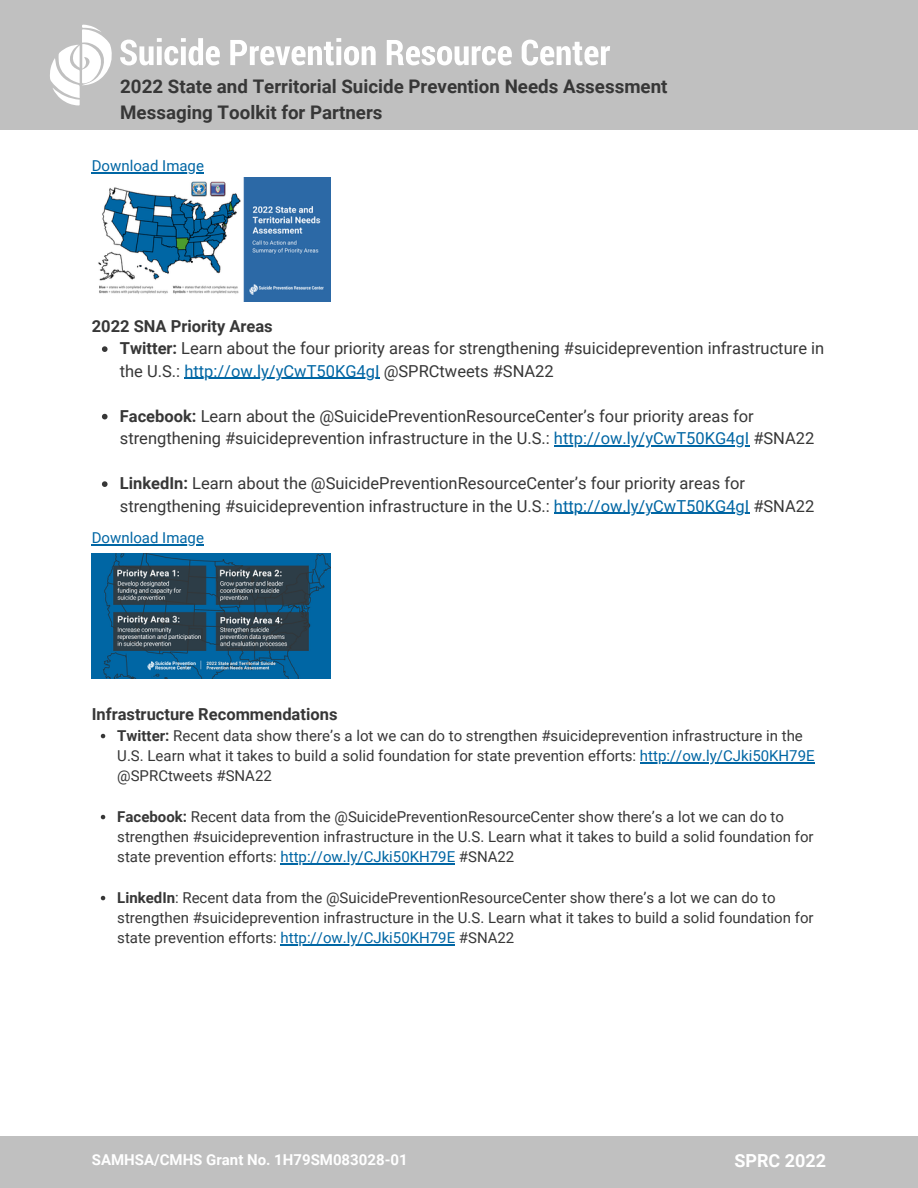
<style>
.page{position:relative;width:918px;height:1188px;background:#fff}
.page>*{position:absolute;margin:0;border:0;box-sizing:border-box;transform-origin:0 0}
.t1{font:700 18.75px/25.8px "Roboto";color:#373737}
.t2{font:700 18px "Roboto";color:#fff}
.t3{font:16.5px/22.5px "Roboto";color:#373737}
.t4{font:700 16.5px "Roboto";color:#373737}
.t5{font:15px/20.2px "Roboto";color:#373737}
.t6{font:700 15px "Roboto";color:#fff}
.t7{font:15px "Roboto";color:#0066a4}
.s1{font-weight:700}
.s2{color:#0066a4}
</style>
<div class="page">
<div style="left:0;top:0;width:918px;height:129px;background:#c0c0c0"></div>
<div style="left:0;top:1137px;width:918px;height:51px;background:#c0c0c0"></div>
<svg style="left:50px;top:25px;width:62px;height:81px"></svg>
<svg style="left:120px;top:38px;width:100px;height:28px"></svg>
<svg style="left:230px;top:38px;width:146px;height:28px"></svg>
<svg style="left:387px;top:40px;width:125px;height:25px"></svg>
<svg style="left:522px;top:40px;width:88px;height:26px"></svg>
<img style="left:98px;top:177px;width:232px;height:125px">
<img style="left:92px;top:554px;width:238px;height:125px">
<hr style="left:92px;top:172px;width:112px;height:1px;background:#0066a4">
<svg style="left:102px;top:346px;width:6px;height:6px"></svg>
<hr style="left:184px;top:378px;width:196px;height:1px;background:#0066a4">
<svg style="left:102px;top:414px;width:6px;height:5px"></svg>
<hr style="left:554px;top:445px;width:195px;height:1px;background:#0066a4">
<svg style="left:102px;top:481px;width:6px;height:6px"></svg>
<hr style="left:554px;top:513px;width:195px;height:1px;background:#0066a4">
<hr style="left:92px;top:545px;width:112px;height:1px;background:#0066a4">
<svg style="left:101px;top:734px;width:4px;height:4px"></svg>
<hr style="left:640px;top:762px;width:175px;height:1px;background:#0066a4">
<svg style="left:101px;top:815px;width:4px;height:4px"></svg>
<hr style="left:281px;top:863px;width:174px;height:1px;background:#0066a4">
<svg style="left:101px;top:896px;width:4px;height:4px"></svg>
<hr style="left:281px;top:944px;width:174px;height:1px;background:#0066a4">
<p class="t1" style="left:120px;top:73px;width:549px">2022 State and Territorial Suicide Prevention Needs Assessment<br>Messaging Toolkit for Partners</p>
<p class="t7" style="left:92px;top:157px;width:114px">Download Image</p>
<p class="t4" style="left:92px;top:316px;width:182px">2022 SNA Priority Areas</p>
<p class="t3" style="left:120px;top:337px;width:706px"><span class="s1">Twitter:</span> Learn about the four priority areas for strengthening #suicideprevention infrastructure in the U.S.: <span class="s2">http://ow.ly/yCwT50KG4gI</span> @SPRCtweets #SNA22</p>
<p class="t3" style="left:120px;top:405px;width:696px"><span class="s1">Facebook:</span> Learn about the @SuicidePreventionResourceCenter’s four priority areas for strengthening #suicideprevention infrastructure in the U.S.: <span class="s2">http://ow.ly/yCwT50KG4gI</span> #SNA22</p>
<p class="t3" style="left:120px;top:472px;width:696px"><span class="s1">LinkedIn:</span> Learn about the @SuicidePreventionResourceCenter’s four priority areas for strengthening #suicideprevention infrastructure in the U.S.: <span class="s2">http://ow.ly/yCwT50KG4gI</span> #SNA22</p>
<p class="t7" style="left:92px;top:530px;width:114px">Download Image</p>
<p class="t4" style="left:92px;top:705px;width:247px">Infrastructure Recommendations</p>
<p class="t5" style="left:117px;top:725px;width:699px"><span class="s1">Twitter:</span> Recent data show there’s a lot we can do to strengthen #suicideprevention infrastructure in the<br>U.S. Learn what it takes to build a solid foundation for state prevention efforts: <span class="s2">http://ow.ly/CJki50KH79E </span>@SPRCtweets #SNA22</p>
<p class="t5" style="left:117px;top:806px;width:698px"><span class="s1">Facebook:</span> Recent data from the @SuicidePreventionResourceCenter show there’s a lot we can do to strengthen #suicideprevention infrastructure in the U.S. Learn what it takes to build a solid foundation for state prevention efforts: <span class="s2">http://ow.ly/CJki50KH79E</span> #SNA22</p>
<p class="t5" style="left:117px;top:887px;width:698px"><span class="s1">LinkedIn</span>: Recent data from the @SuicidePreventionResourceCenter show there’s a lot we can do to strengthen #suicideprevention infrastructure in the U.S. Learn what it takes to build a solid foundation for state prevention efforts: <span class="s2">http://ow.ly/CJki50KH79E</span> #SNA22</p>
<p class="t6" style="left:92px;top:1151px;width:317px">SAMHSA/CMHS Grant No. 1H79SM083028-01</p>
<p class="t2" style="left:734px;top:1150px;width:93px">SPRC 2022</p>
</div>
